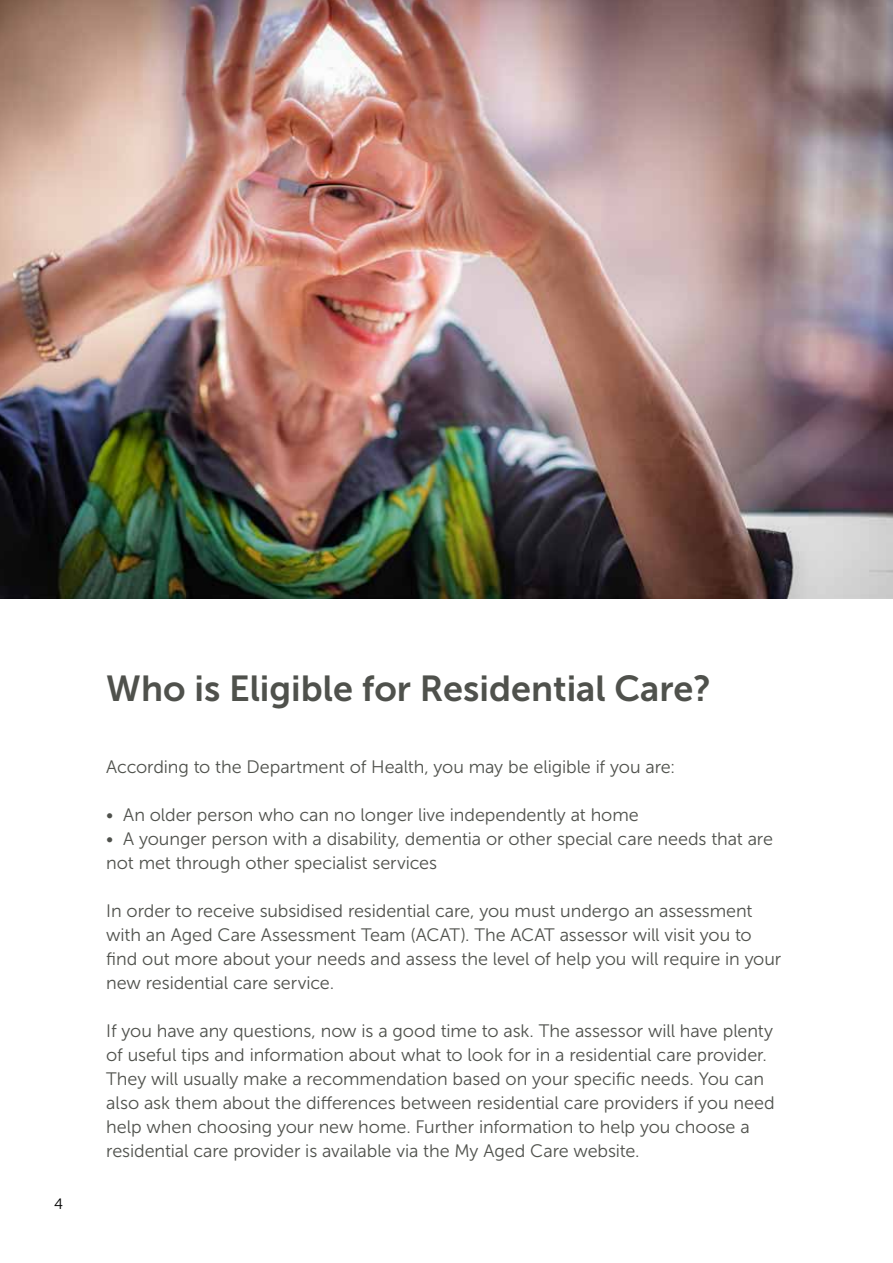
<style>
.page{position:relative;width:893px;height:1263px;background:#fff}
.page>*{position:absolute;margin:0;border:0;box-sizing:border-box;transform-origin:0 0}
.t1{font:36px "Museo Sans 700";color:#4f514c}
.t2{font:18px/24px "Museo Sans 300";letter-spacing:-.005em;color:#4f514c}
.t3{font:15px "Museo Sans 300";color:#000}
</style>
<div class="page">
<img style="left:0;top:0;width:893px;height:598px">
<p class="t3" style="left:54px;top:1196px;width:10px">4</p>
<h1 class="t1" style="left:106px;top:668px;width:606px">Who is Eligible for Residential Care?</h1>
<p class="t2" style="left:106px;top:754px;width:571px">According to the Department of Health, you may be eligible if you are:</p>
<p class="t2" style="left:106px;top:802px;width:534px">• An older person who can no longer live independently at home</p>
<p class="t2" style="left:106px;top:826px;width:668px">• A younger person with a disability, dementia or other special care needs that are not met through other specialist services</p>
<p class="t2" style="left:106px;top:898px;width:676px">In order to receive subsidised residential care, you must undergo an assessment with an Aged Care Assessment Team (ACAT). The ACAT assessor will visit you to find out more about your needs and assess the level of help you will require in your new residential care service.</p>
<p class="t2" style="left:106px;top:1018px;width:670px">If you have any questions, now is a good time to ask. The assessor will have plenty of useful tips and information about what to look for in a residential care provider.<br>They will usually make a recommendation based on your specific needs. You can also ask them about the differences between residential care providers if you need help when choosing your new home. Further information to help you choose a residential care provider is available via the My Aged Care website.</p>
</div>
